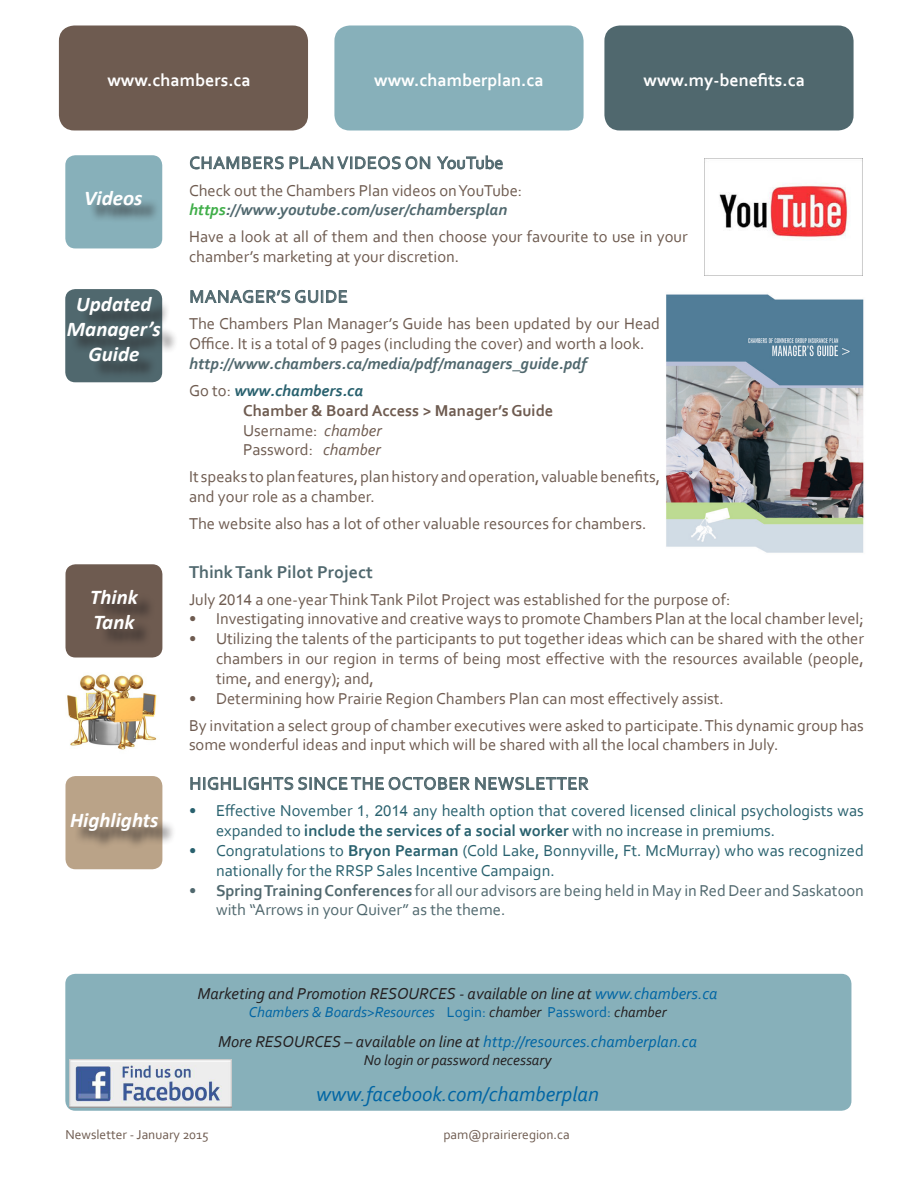
<style>
.page{position:relative;width:918px;height:1188px;background:#fff}
.page>*{position:absolute;margin:0;border:0;box-sizing:border-box;transform-origin:0 0}
.t1{font:italic 700 21px "Calibri";color:#fff}
.t2{font:italic 21px "Corbel";color:#0065a4}
.t3{font:18px "Corbel";letter-spacing:.04em;color:#50686e}
.t4{font:700 18px "Corbel";color:#fff}
.t5{font:700 18px "Corbel";color:#50686e}
.t6{font:16.5px/19.8px "Corbel";color:#6e5b50}
.t7{font:16.5px/19.8px "Corbel";color:#29616e}
.t8{font:italic 16.5px "Corbel";color:#231f20}
.t9{font:16.5px/19.8px "Corbel";color:#50686e}
.t10{font:italic 700 16.5px "Corbel";color:#50686e}
.t11{font:700 16.5px "Corbel";color:#6e5b50}
.t12{font:italic 700 16.5px "Corbel";color:#29616e}
.t13{font:italic 15px "Corbel";color:#0065a4}
.t14{font:italic 15px "Corbel";color:#231f20}
.t15{font:13.5px "Corbel";color:#6e5b50}
.s1{color:#40ae49}
.s2{font-family:"Arial";font-size:15px}
.s3{font-weight:400;font-style:normal;color:#6e5b50}
.s4{font-style:italic}
.s5{font-weight:700}
.s6{color:#0065a4}
.s7{font-style:normal}
.s8{color:#231f20}
</style>
<div class="page">
<div style="left:59px;top:26px;width:249px;height:104px;background:#6e5b50;border-radius:15px"></div>
<div style="left:334px;top:26px;width:250px;height:104px;background:#87b0ba;border-radius:15px"></div>
<div style="left:604px;top:26px;width:250px;height:104px;background:#50686e;border-radius:15px"></div>
<div style="left:65px;top:289px;width:97px;height:93px;background:#50686e;border-radius:10px"></div>
<svg style="left:190px;top:290px;width:158px;height:14px"></svg>
<div style="left:65px;top:974px;width:786px;height:137px;background:#87b0ba;border-radius:10px"></div>
<div style="left:65px;top:155px;width:97px;height:93px;background:#87b0ba;border-radius:10px"></div>
<div style="left:65px;top:776px;width:97px;height:93px;background:#baa388;border-radius:10px"></div>
<svg style="left:190px;top:777px;width:399px;height:14px"></svg>
<div style="left:74px;top:816px;width:102px;height:33px;background:#231f20;opacity:.75"></div>
<img style="left:69px;top:1059px;width:162px;height:49px">
<svg style="left:190px;top:155px;width:313px;height:15px"></svg>
<div style="left:89px;top:194px;width:71px;height:29px;background:#231f20;opacity:.75"></div>
<div style="left:70px;top:300px;width:109px;height:80px;background:#231f20;opacity:.75"></div>
<div style="left:65px;top:564px;width:97px;height:94px;background:#6e5b50;border-radius:10px"></div>
<div style="left:95px;top:593px;width:61px;height:55px;background:#231f20;opacity:.75"></div>
<img style="left:705px;top:158px;width:158px;height:118px">
<img style="left:666px;top:294px;width:198px;height:259px">
<img style="left:67px;top:674px;width:90px;height:76px">
<p class="t4" style="left:107px;top:69px;width:145px">www.chambers.ca</p>
<p class="t4" style="left:374px;top:69px;width:171px">www.chamberplan.ca</p>
<p class="t4" style="left:644px;top:69px;width:163px">www.my-benefits.ca</p>
<p class="t1" style="left:84px;top:185px;width:60px">Videos</p>
<p class="t1" style="left:76px;top:291px;width:77px">Updated</p>
<p class="t1" style="left:67px;top:316px;width:95px">Manager’s</p>
<p class="t1" style="left:88px;top:341px;width:53px">Guide</p>
<p class="t1" style="left:90px;top:584px;width:49px">Think</p>
<p class="t1" style="left:93px;top:609px;width:43px">Tank</p>
<p class="t1" style="left:70px;top:807px;width:90px">Highlights</p>
<p class="t3" style="left:189px;top:151px;width:315px">CHAMBERS PLAN VIDEOS ON YouTube</p>
<p class="t6" style="left:189px;top:180px;width:335px">Check out the Chambers Plan videos on YouTube:</p>
<p class="t10" style="left:189px;top:200px;width:320px"><span class="s1">https</span>://www.youtube.com/user/chambersplan</p>
<p class="t6" style="left:189px;top:227px;width:500px">Have a look at all of them and then choose your favourite to use in your chamber’s marketing at your discretion.</p>
<p class="t3" style="left:189px;top:285px;width:160px">MANAGER’S GUIDE</p>
<p class="t6" style="left:189px;top:314px;width:473px">The Chambers Plan Manager’s Guide has been updated by our Head<br>Office. It is a total of <span class="s2">9</span> pages (including the cover) and worth a look.</p>
<p class="t10" style="left:189px;top:353px;width:399px">http://www.chambers.ca/media/pdf/managers_guide.pdf</p>
<p class="t12" style="left:189px;top:380px;width:176px"><span class="s3">Go to:</span> www.chambers.ca</p>
<p class="t11" style="left:243px;top:400px;width:312px">Chamber &amp; Board Access &gt; Manager’s Guide</p>
<p class="t6" style="left:243px;top:420px;width:140px">Username: <span class="s4">chamber</span></p>
<p class="t6" style="left:243px;top:440px;width:139px">Password: <span class="s4">chamber</span></p>
<p class="t6" style="left:189px;top:467px;width:473px">It speaks to plan features, plan history and operation, valuable benefits, and your role as a chamber.</p>
<p class="t6" style="left:189px;top:513px;width:459px">The website also has a lot of other valuable resources for chambers.</p>
<p class="t5" style="left:189px;top:561px;width:185px">Think Tank Pilot Project</p>
<p class="t6" style="left:189px;top:589px;width:543px">July <span class="s2">2014</span> a one-year Think Tank Pilot Project was established for the purpose of:</p>
<p class="t6" style="left:189px;top:609px;width:676px">• Investigating innovative and creative ways to promote Chambers Plan at the local chamber level;</p>
<p class="t6" style="left:216px;top:629px;width:649px;text-align:justify;text-indent:-27px">• Utilizing the talents of the participants to put together ideas which can be shared with the other chambers in our region in terms of being most effective with the resources available (people, time, and energy); and,</p>
<p class="t6" style="left:189px;top:688px;width:536px">• Determining how Prairie Region Chambers Plan can most effectively assist.</p>
<p class="t6" style="left:189px;top:715px;width:676px">By invitation a select group of chamber executives were asked to participate. This dynamic group has some wonderful ideas and input which will be shared with all the local chambers in July.</p>
<p class="t3" style="left:189px;top:772px;width:401px">HIGHLIGHTS SINCE THE OCTOBER NEWSLETTER</p>
<p class="t7" style="left:216px;top:801px;width:649px;text-indent:-27px">• Effective November <span class="s2">1, 2014</span> any health option that covered licensed clinical psychologists was expanded to <span class="s5">include the services of a social worker</span> with no increase in premiums.</p>
<p class="t7" style="left:216px;top:840px;width:650px;text-indent:-27px">• Congratulations to <span class="s5">Bryon Pearman</span> (Cold Lake, Bonnyville, Ft. McMurray) who was recognized nationally for the RRSP Sales Incentive Campaign.</p>
<p class="t9" style="left:216px;top:880px;width:649px;text-indent:-27px"><span class="s5">• Spring Training Conferences</span> for all our advisors are being held in May in Red Deer and Saskatoon with “Arrows in your Quiver” as the theme.</p>
<p class="t8" style="left:198px;top:983px;width:522px">Marketing and Promotion RESOURCES - available on line at <span class="s6">www.chambers.ca</span></p>
<p class="t13" style="left:249px;top:1002px;width:419px">Chambers &amp; Boards&gt;Resources <span class="s7">Login:</span> <span class="s8">chamber</span> <span class="s7">Password:</span> <span class="s8">chamber</span></p>
<p class="t8" style="left:218px;top:1032px;width:480px">More RESOURCES – available on line at <span class="s6">http://resources.chamberplan.ca</span></p>
<p class="t14" style="left:364px;top:1051px;width:189px">No login or password necessary</p>
<p class="t2" style="left:316px;top:1081px;width:284px">www.facebook.com/chamberplan</p>
<p class="t15" style="left:65px;top:1126px;width:145px">Newsletter - January 2015</p>
<p class="t15" style="left:443px;top:1126px;width:128px">pam@prairieregion.ca</p>
</div>
